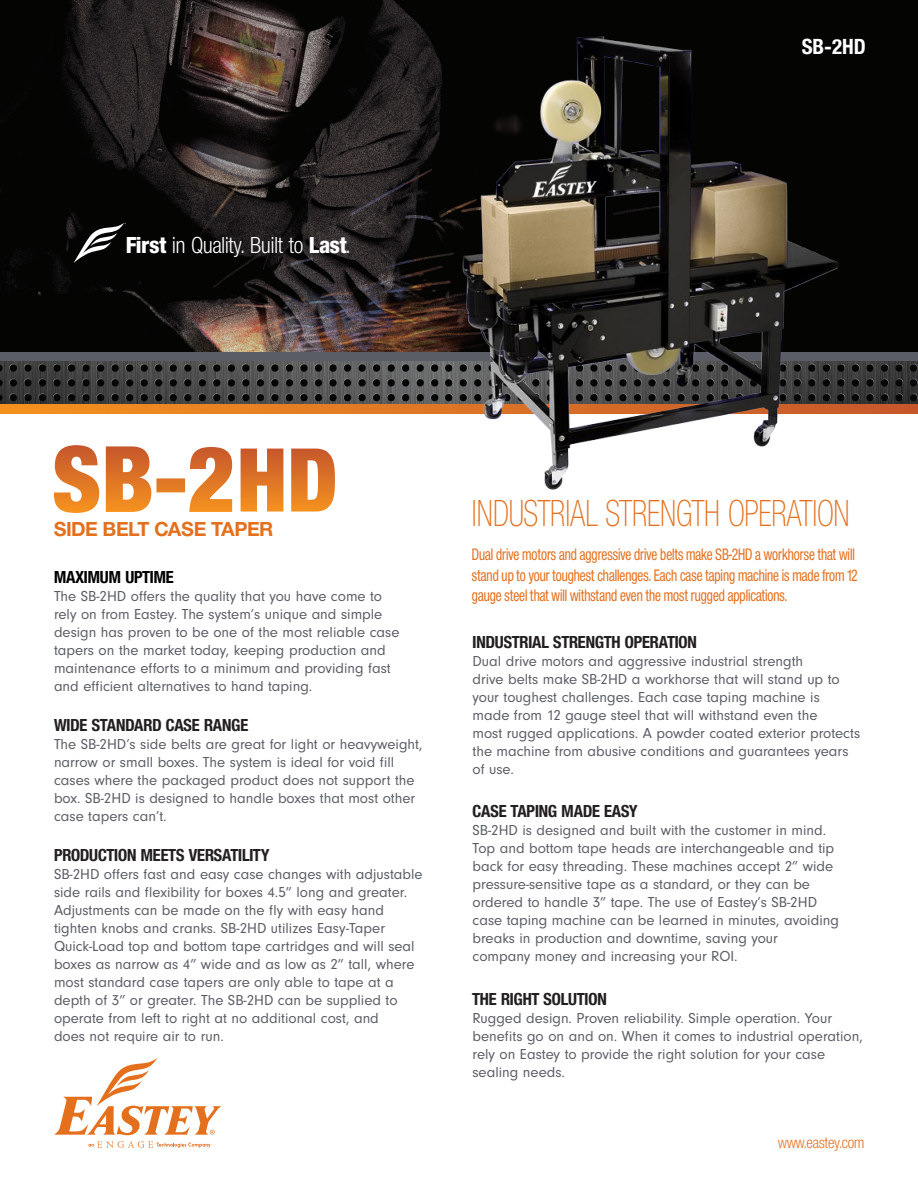
<style>
.page{position:relative;width:918px;height:1188px;background:#fff}
.page>*{position:absolute;margin:0;border:0;box-sizing:border-box;transform-origin:0 0}
.t1{font:39px "Nimbus San Nov D Ligh Cond";color:#e4701e;scale:.85 1}
.t2{font:condensed 24px "Nimbus San Nov D";color:#fff}
.t3{font:700 21px "Nimbus San Nov D";color:#e4701e}
.Bullet_Table_List{font:700 condensed 21px "Helvetica Neue";color:#fff}
.Sub_Head{font:700 condensed 18px "Nimbus San Nov D";color:#231f20}
.Body_Copy{font:700 condensed 18px "Nimbus San Nov D";color:#000}
.t4{font:500 condensed 17.25px/20.7px "Nimbus San Nov D";color:#e4701e;scale:.85 1}
.t5{font:condensed 16.5px "Nimbus San Nov D";color:#e4701e}
.Sub_Head-2{font:15px/18px "Neuzeit Gro T";color:#5a5d66}
.Body_Copy-2{font:15px/18px "Neuzeit Gro T";color:#5a5d66}
.s1{font-family:"Nimbus San Nov D Heav Cond";font-stretch:normal}
</style>
<div class="page">
<img style="left:0;top:0;width:918px;height:352px">
<img style="left:0;top:361px;width:918px;height:43px">
<div style="left:0;top:352px;width:918px;height:9px;background:#5a5d66"></div>
<svg style="left:0;top:404px;width:918px;height:9px;background:#e57e23"></svg>
<img style="left:400px;top:32px;width:457px;height:458px">
<svg style="left:74px;top:223px;width:52px;height:40px"></svg>
<svg style="left:54px;top:445px;width:178px;height:68px"></svg>
<svg style="left:241px;top:449px;width:94px;height:63px"></svg>
<svg style="left:54px;top:1058px;width:168px;height:77px"></svg>
<svg style="left:88px;top:1141px;width:122px;height:7px"></svg>
<p class="t2" style="left:126px;top:232px;width:225px"><span class="s1">First</span> in Quality. Built to <span class="s1">Last</span>.</p>
<p class="Bullet_Table_List" style="left:802px;top:29px;width:66px">SB-2HD</p>
<p class="t3" style="left:54px;top:516px;width:221px">SIDE BELT CASE TAPER</p>
<p class="Body_Copy" style="left:54px;top:567px;width:121px">MAXIMUM UPTIME</p>
<p class="Body_Copy-2" style="left:54px;top:588px;width:330px">The SB-2HD offers the quality that you have come to</p>
<p class="Body_Copy-2" style="left:54px;top:606px;width:330px">rely on from Eastey. The system’s unique and simple</p>
<p class="Body_Copy-2" style="left:54px;top:624px;width:347px">design has proven to be one of the most reliable case</p>
<p class="Body_Copy-2" style="left:54px;top:642px;width:333px">tapers on the market today, keeping production and</p>
<p class="Body_Copy-2" style="left:54px;top:660px;width:338px">maintenance efforts to a minimum and providing fast</p>
<p class="Body_Copy-2" style="left:54px;top:678px;width:260px">and efficient alternatives to hand taping.</p>
<p class="Sub_Head" style="left:54px;top:715px;width:196px">WIDE STANDARD CASE RANGE</p>
<p class="Sub_Head-2" style="left:54px;top:735px;width:370px">The SB-2HD’s side belts are great for light or heavyweight,</p>
<p class="Sub_Head-2" style="left:54px;top:753px;width:342px">narrow or small boxes. The system is ideal for void fill</p>
<p class="Sub_Head-2" style="left:54px;top:771px;width:362px">cases where the packaged product does not support the</p>
<p class="Sub_Head-2" style="left:54px;top:789px;width:363px">box. SB-2HD is designed to handle boxes that most other</p>
<p class="Sub_Head-2" style="left:54px;top:807px;width:114px">case tapers can’t.</p>
<p class="Sub_Head" style="left:54px;top:845px;width:217px">PRODUCTION MEETS VERSATILITY</p>
<p class="Sub_Head-2" style="left:54px;top:865px;width:370px">SB-2HD offers fast and easy case changes with adjustable</p>
<p class="Sub_Head-2" style="left:54px;top:883px;width:355px">side rails and flexibility for boxes 4.5” long and greater.</p>
<p class="Sub_Head-2" style="left:54px;top:901px;width:332px">Adjustments can be made on the fly with easy hand</p>
<p class="Sub_Head-2" style="left:54px;top:919px;width:333px">tighten knobs and cranks. SB-2HD utilizes Easy-Taper</p>
<p class="Sub_Head-2" style="left:54px;top:937px;width:362px">Quick-Load top and bottom tape cartridges and will seal</p>
<p class="Sub_Head-2" style="left:54px;top:955px;width:362px">boxes as narrow as 4” wide and as low as 2” tall, where</p>
<p class="Sub_Head-2" style="left:54px;top:973px;width:341px">most standard case tapers are only able to tape at a</p>
<p class="Sub_Head-2" style="left:54px;top:991px;width:345px">depth of 3” or greater. The SB-2HD can be supplied to</p>
<p class="Sub_Head-2" style="left:54px;top:1009px;width:326px">operate from left to right at no additional cost, and</p>
<p class="Sub_Head-2" style="left:54px;top:1027px;width:171px">does not require air to run.</p>
<p class="t1" style="left:472px;top:493px;width:446px">INDUSTRIAL STRENGTH OPERATION</p>
<p class="t4" style="left:472px;top:543px;width:455px">Dual drive motors and aggressive drive belts make SB-2HD a workhorse that will stand up to your toughest challenges. Each case taping machine is made from 12 gauge steel that will withstand even the most rugged applications.</p>
<p class="Sub_Head" style="left:472px;top:632px;width:226px">INDUSTRIAL STRENGTH OPERATION</p>
<p class="Sub_Head-2" style="left:472px;top:653px;width:332px">Dual drive motors and aggressive industrial strength</p>
<p class="Sub_Head-2" style="left:472px;top:671px;width:369px">drive belts make SB-2HD a workhorse that will stand up to</p>
<p class="Sub_Head-2" style="left:472px;top:689px;width:349px">your toughest challenges. Each case taping machine is</p>
<p class="Sub_Head-2" style="left:472px;top:707px;width:347px">made from 12 gauge steel that will withstand even the</p>
<p class="Sub_Head-2" style="left:472px;top:725px;width:389px">most rugged applications. A powder coated exterior protects the machine from abusive conditions and guarantees years of use.</p>
<p class="Sub_Head" style="left:472px;top:801px;width:167px">CASE TAPING MADE EASY</p>
<p class="Sub_Head-2" style="left:472px;top:822px;width:355px">SB-2HD is designed and built with the customer in mind.</p>
<p class="Sub_Head-2" style="left:472px;top:840px;width:363px">Top and bottom tape heads are interchangeable and tip</p>
<p class="Sub_Head-2" style="left:472px;top:858px;width:362px">back for easy threading. These machines accept 2” wide</p>
<p class="Sub_Head-2" style="left:472px;top:876px;width:339px">pressure-sensitive tape as a standard, or they can be</p>
<p class="Sub_Head-2" style="left:472px;top:894px;width:346px">ordered to handle 3” tape. The use of Eastey’s SB-2HD</p>
<p class="Sub_Head-2" style="left:472px;top:912px;width:368px">case taping machine can be learned in minutes, avoiding</p>
<p class="Sub_Head-2" style="left:472px;top:930px;width:307px">breaks in production and downtime, saving your</p>
<p class="Sub_Head-2" style="left:472px;top:948px;width:267px">company money and increasing your ROI.</p>
<p class="Sub_Head" style="left:472px;top:989px;width:136px">THE RIGHT SOLUTION</p>
<p class="Body_Copy-2" style="left:472px;top:1009px;width:392px">Rugged design. Proven reliability. Simple operation. Your benefits go on and on. When it comes to industrial operation, rely on Eastey to provide the right solution for your case sealing needs.</p>
<p class="t5" style="left:778px;top:1134px;width:88px">www.eastey.com</p>
</div>
